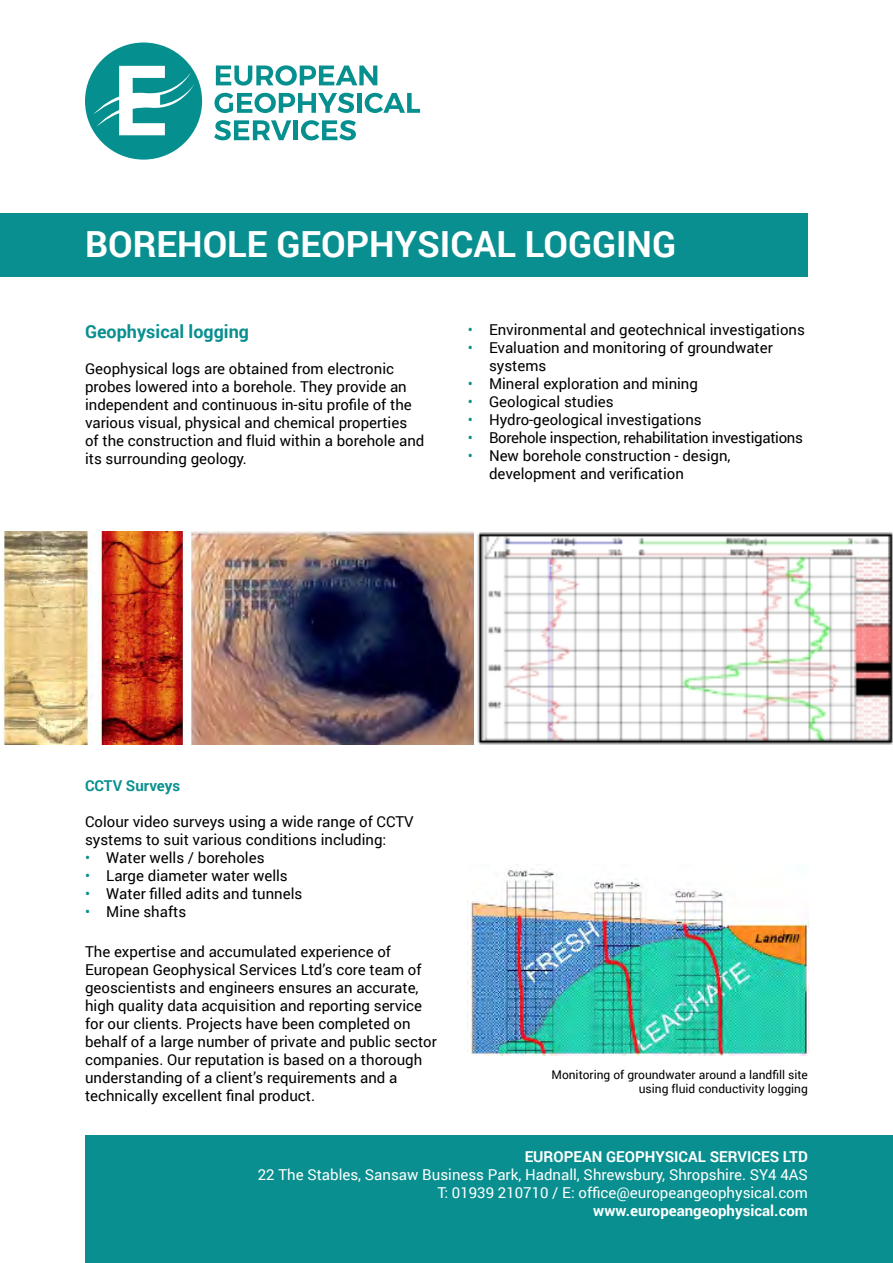
<style>
.page{position:relative;width:893px;height:1263px;background:#fff}
.page>*{position:absolute;margin:0;border:0;box-sizing:border-box;transform-origin:0 0}
.t1{font:700 36px "Roboto";color:#fff}
.t2{font:700 18px "Roboto";color:#098f8f}
.t3{font:15px/18px "Roboto";color:#000}
.t4{font:15px/18px "Roboto";color:#fff;text-align:right}
.t5{font:700 15px "Roboto";color:#fff}
.t6{font:15px "Roboto";letter-spacing:-.02em;color:#000}
.t7{font:700 15px "Roboto";color:#098f8f}
.t8{font:12px/14.4px "Roboto";color:#000;text-align:right}
.s1{color:#098f8f}
</style>
<div class="page">
<svg style="left:85px;top:43px;width:117px;height:117px"></svg>
<svg style="left:216px;top:65px;width:161px;height:21px"></svg>
<svg style="left:214px;top:93px;width:140px;height:20px"></svg>
<div style="left:357px;top:93px;width:5px;height:20px;background:#058f8f"></div>
<svg style="left:365px;top:93px;width:55px;height:20px"></svg>
<svg style="left:214px;top:120px;width:77px;height:20px"></svg>
<div style="left:293px;top:120px;width:5px;height:20px;background:#058f8f"></div>
<svg style="left:301px;top:120px;width:55px;height:20px"></svg>
<div style="left:85px;top:1135px;width:808px;height:128px;background:#098f8f"></div>
<div style="left:0;top:213px;width:808px;height:63px;background:#098f8f"></div>
<img style="left:470px;top:869px;width:338px;height:187px">
<img style="left:3px;top:531px;width:180px;height:213px">
<img style="left:466px;top:531px;width:427px;height:214px">
<img style="left:191px;top:531px;width:282px;height:213px">
<h1 class="t1" style="left:85px;top:219px;width:593px">BOREHOLE GEOPHYSICAL LOGGING</h1>
<p class="t2" style="left:85px;top:319px;width:165px">Geophysical logging</p>
<p class="t3" style="left:85px;top:359px;width:341px">Geophysical logs are obtained from electronic probes lowered into a borehole. They provide an independent and continuous in-situ profile of the various visual, physical and chemical properties of the construction and fluid within a borehole and its surrounding geology.</p>
<p class="t3" style="left:468px;top:320px;width:339px"><span class="s1">•</span> Environmental and geotechnical investigations</p>
<p class="t3" style="left:489px;top:338px;width:285px;text-indent:-21px"><span class="s1">•</span> Evaluation and monitoring of groundwater systems</p>
<p class="t3" style="left:468px;top:374px;width:232px"><span class="s1">•</span> Mineral exploration and mining</p>
<p class="t3" style="left:468px;top:392px;width:147px"><span class="s1">•</span> Geological studies</p>
<p class="t3" style="left:468px;top:410px;width:235px"><span class="s1">•</span> Hydro-geological investigations</p>
<p class="t6" style="left:468px;top:427px;width:337px"><span class="s1">•</span> Borehole inspection, rehabilitation investigations</p>
<p class="t3" style="left:489px;top:446px;width:243px;text-indent:-21px"><span class="s1">•</span> New borehole construction - design, development and verification</p>
<p class="t7" style="left:85px;top:775px;width:97px">CCTV Surveys</p>
<p class="t3" style="left:85px;top:812px;width:330px">Colour video surveys using a wide range of CCTV systems to suit various conditions including:</p>
<p class="t3" style="left:85px;top:848px;width:181px"><span class="s1">•</span> Water wells / boreholes</p>
<p class="t3" style="left:85px;top:866px;width:204px"><span class="s1">•</span> Large diameter water wells</p>
<p class="t3" style="left:85px;top:884px;width:219px"><span class="s1">•</span> Water filled adits and tunnels</p>
<p class="t3" style="left:85px;top:902px;width:103px"><span class="s1">•</span> Mine shafts</p>
<p class="t3" style="left:85px;top:942px;width:353px">The expertise and accumulated experience of European Geophysical Services Ltd’s core team of geoscientists and engineers ensures an accurate, high quality data acquisition and reporting service for our clients. Projects have been completed on behalf of a large number of private and public sector companies. Our reputation is based on a thorough understanding of a client’s requirements and a technically excellent final product.</p>
<p class="t8" style="left:551px;top:1067px;width:258px">Monitoring of groundwater around a landfill site using fluid conductivity logging</p>
<p class="t5" style="left:525px;top:1146px;width:285px">EUROPEAN GEOPHYSICAL SERVICES LTD</p>
<p class="t4" style="left:258px;top:1165px;width:552px">22 The Stables, Sansaw Business Park, Hadnall, Shrewsbury, Shropshire. SY4 4AS<br>T: 01939 210710 / E: office@europeangeophysical.com</p>
<p class="t5" style="left:593px;top:1200px;width:216px">www.europeangeophysical.com</p>
</div>
